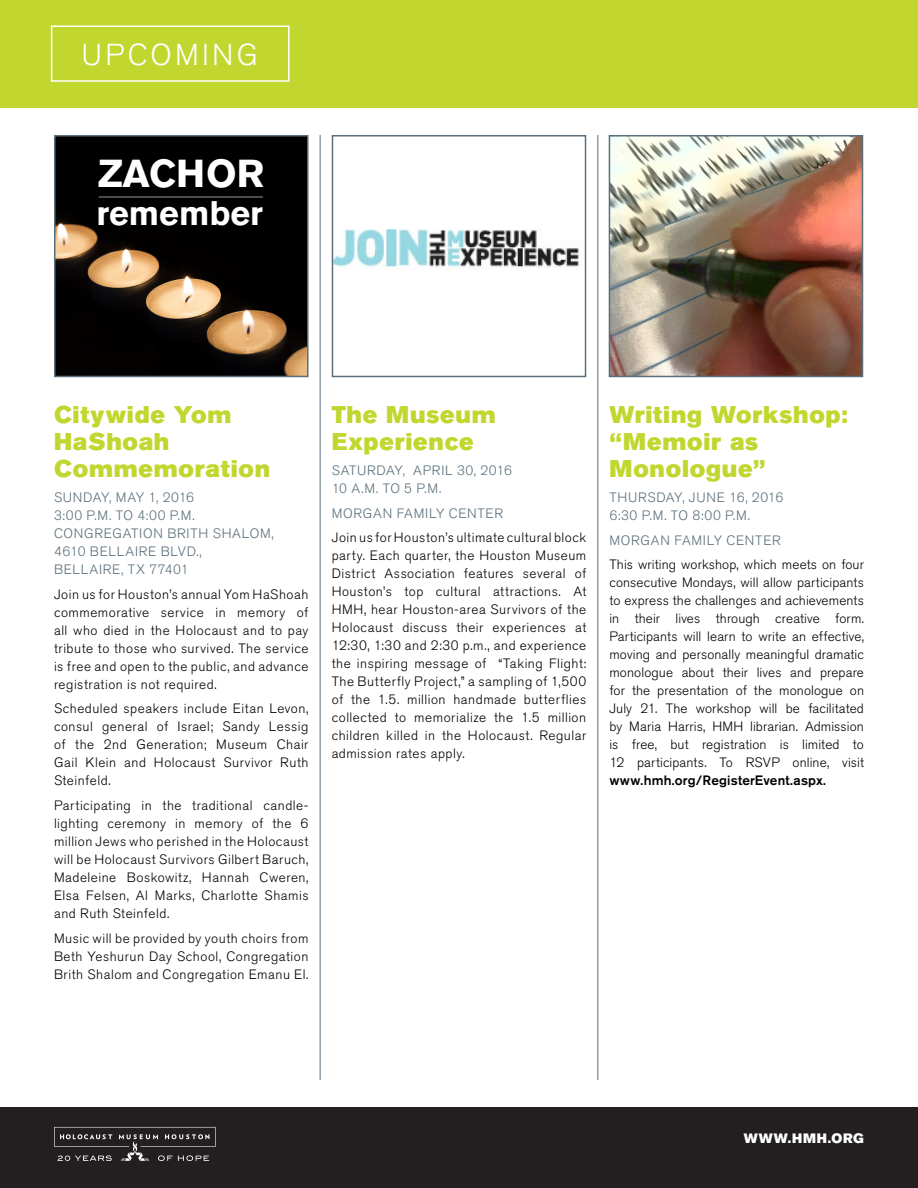
<style>
.page{position:relative;width:918px;height:1188px;background:#fff}
.page>*{position:absolute;margin:0;border:0;box-sizing:border-box;transform-origin:0 0}
.t1{font:700 38.7px "Akzidenz Grotesk BE";color:#fff}
.t2{font:700 33.9px "Akzidenz Grotesk BE";color:#fff}
.t3{font:300 30px "Akzidenz Grotesk BE";letter-spacing:.11em;color:#fff}
.Standard_Column_Text{font:24px/27px "Akzidenz Grotesk BE Super";letter-spacing:.03em;color:#c1d72f}
.Standard_Column_Text-2{font:300 13.5px/18px "Akzidenz Grotesk BE";letter-spacing:.035em;color:#000001;text-align:justify}
.Standard_Column_Text-3{font:300 13.5px/18px "Akzidenz Grotesk BE";letter-spacing:.05em;color:#5b6f7b}
.t4{font:13.5px "Akzidenz Grotesk BE Super";letter-spacing:.06em;color:#fff}
.s1{font-weight:500}
</style>
<div class="page">
<div style="left:0;top:1107px;width:918px;height:81px;background:#231f20"></div>
<div style="left:0;top:0;width:918px;height:108px;background:#c1d72f"></div>
<div style="left:51px;top:26px;width:239px;height:56px;border:2px solid #fff"></div>
<svg style="left:54px;top:1127px;width:162px;height:34px"></svg>
<hr style="left:917px;top:0;width:1px;height:108px;background:#717b94">
<img style="left:57px;top:138px;width:249px;height:236px">
<div style="left:54px;top:135px;width:255px;height:242px;border:2px solid #5b6f7b"></div>
<hr style="left:320px;top:135px;width:1px;height:945px;background:#5b6f7b">
<img style="left:335px;top:229px;width:244px;height:41px">
<div style="left:332px;top:135px;width:254px;height:242px;border:2px solid #5b6f7b"></div>
<hr style="left:598px;top:135px;width:1px;height:945px;background:#5b6f7b">
<img style="left:612px;top:138px;width:248px;height:236px">
<div style="left:609px;top:135px;width:254px;height:242px;border:2px solid #5b6f7b"></div>
<hr style="left:99px;top:197px;width:164px;height:1px;background:#fff">
<p class="t3" style="left:82px;top:38px;width:178px">UPCOMING</p>
<p class="t1" style="left:98px;top:151px;width:167px">ZACHOR</p>
<p class="t2" style="left:97px;top:193px;width:168px">remember</p>
<p class="Standard_Column_Text" style="left:54px;top:401px;width:218px">Citywide Yom<br>HaShoah<br>Commemoration</p>
<p class="Standard_Column_Text-3" style="left:54px;top:488px;width:221px">SUNDAY, MAY 1, 2016<br>3:00 P.M. TO 4:00 P.M.<br>CONGREGATION BRITH SHALOM,<br>4610 BELLAIRE BLVD.,<br>BELLAIRE, TX 77401</p>
<p class="Standard_Column_Text-2" style="left:54px;top:585px;width:256px">Join us for Houston’s annual Yom HaShoah commemorative service in memory of all who died in the Holocaust and to pay tribute to those who survived. The service is free and open to the public, and advance registration is not required.</p>
<p class="Standard_Column_Text-2" style="left:54px;top:700px;width:256px">Scheduled speakers include Eitan Levon, consul general of Israel; Sandy Lessig of the 2nd Generation; Museum Chair Gail Klein and Holocaust Survivor Ruth Steinfeld.</p>
<p class="Standard_Column_Text-2" style="left:54px;top:797px;width:256px">Participating in the traditional candle&shy;lighting ceremony in memory of the 6 million Jews who perished in the Holocaust will be Holocaust Survivors Gilbert Baruch, Madeleine Boskowitz, Hannah Cweren, Elsa Felsen, Al Marks, Charlotte Shamis and Ruth Steinfeld.</p>
<p class="Standard_Column_Text-2" style="left:54px;top:929px;width:256px">Music will be provided by youth choirs from Beth Yeshurun Day School, Congregation Brith Shalom and Congregation Emanu El.</p>
<p class="Standard_Column_Text" style="left:332px;top:401px;width:166px">The Museum<br>Experience</p>
<p class="Standard_Column_Text-3" style="left:332px;top:461px;width:182px">SATURDAY, APRIL 30, 2016</p>
<p class="Standard_Column_Text-3" style="left:332px;top:479px;width:111px">10 A.M. TO 5 P.M.</p>
<p class="Standard_Column_Text-3" style="left:332px;top:504px;width:173px">MORGAN FAMILY CENTER</p>
<p class="Standard_Column_Text-2" style="left:332px;top:529px;width:256px">Join us for Houston’s ultimate cultural block party. Each quarter, the Houston Museum District Association features several of Houston’s top cultural attractions. At HMH, hear Houston-area Survivors of the Holocaust discuss their experiences at 12:30, 1:30 and 2:30 p.m., and experience the inspiring message of “Taking Flight:<br>The Butterfly Project,” a sampling of 1,500 of the 1.5. million handmade butterflies collected to memorialize the 1.5 million children killed in the Holocaust. Regular admission rates apply.</p>
<p class="Standard_Column_Text" style="left:609px;top:401px;width:240px">Writing Workshop: “Memoir as<br>Monologue”</p>
<p class="Standard_Column_Text-3" style="left:610px;top:488px;width:175px">THURSDAY, JUNE 16, 2016</p>
<p class="Standard_Column_Text-3" style="left:609px;top:506px;width:142px">6:30 P.M. TO 8:00 P.M.</p>
<p class="Standard_Column_Text-3" style="left:610px;top:531px;width:173px">MORGAN FAMILY CENTER</p>
<p class="Standard_Column_Text-2" style="left:609px;top:556px;width:256px">This writing workshop, which meets on four consecutive Mondays, will allow participants to express the challenges and achievements in their lives through creative form.<br>Participants will learn to write an effective, moving and personally meaningful dramatic monologue about their lives and prepare for the presentation of the monologue on July 21. The workshop will be facilitated by Maria Harris, HMH librarian. Admission is free, but registration is limited to 12 participants. To RSVP online, visit <span class="s1">www.hmh.org/RegisterEvent.aspx.</span></p>
<p class="t4" style="left:744px;top:1130px;width:122px">WWW.HMH.ORG</p>
</div>
